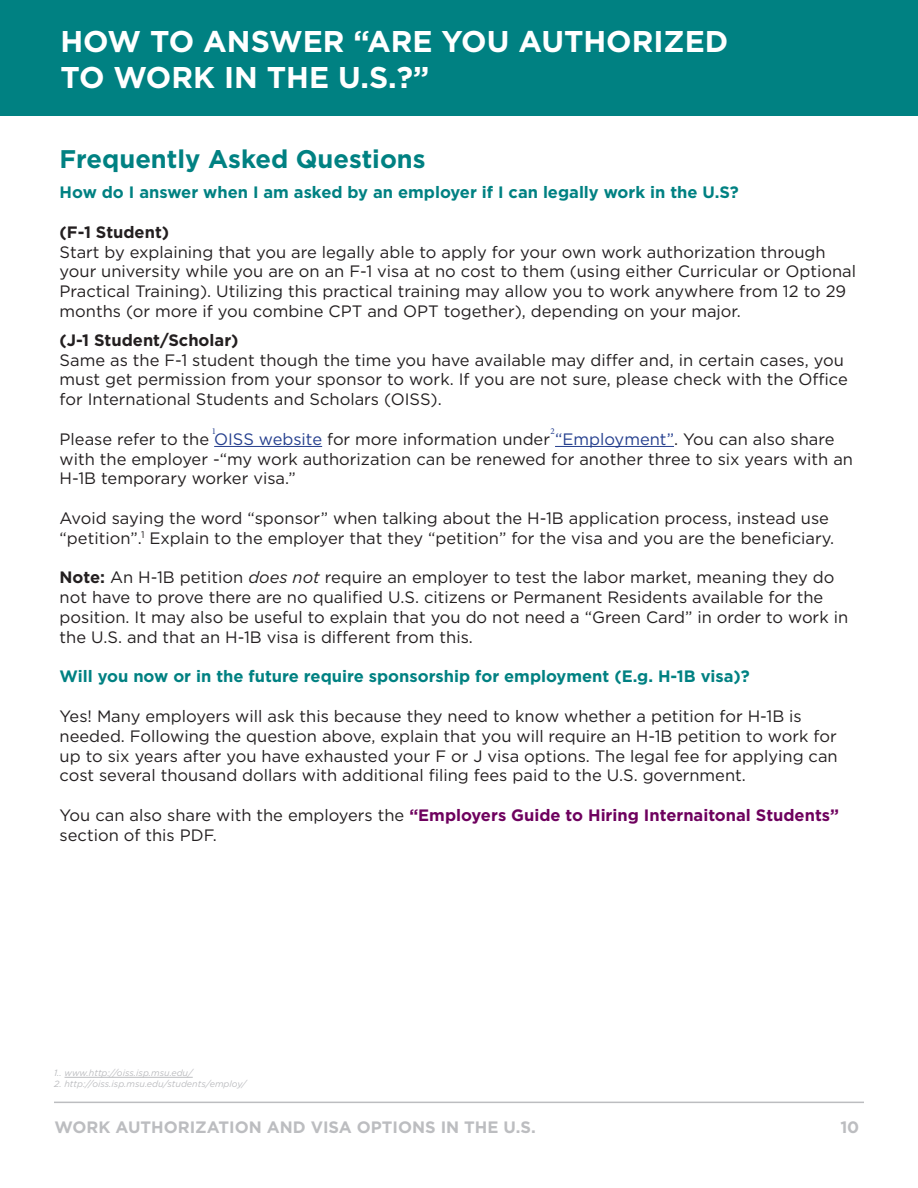
<style>
.page{position:relative;width:918px;height:1188px;background:#fff}
.page>*{position:absolute;margin:0;border:0;box-sizing:border-box;transform-origin:0 0}
.t1{font:700 30px/36px "Gotham";color:#fff}
.t2{font:700 25.5px "Gotham";color:#008182}
.t3{font:16.5px/19.8px "Gotham";color:#231f20}
.t4{font:700 16.5px "Gotham";color:#008182}
.t5{font:700 16.5px "Gotham";color:#bcbdc0}
.t6{font:700 16.5px "Gotham";color:#231f20}
.t7{font:italic 9px "Gotham";color:#bcbdc0}
.t8{font:9px "Minion Pro";color:#253f8e}
.s1{color:#253f8e}
.s2{font-weight:700}
.s3{font-style:italic}
.s4{font-weight:700;color:#6e015e}
</style>
<div class="page">
<hr style="left:214px;top:446px;width:108px;height:1px;background:#253f8e">
<hr style="left:555px;top:446px;width:119px;height:1px;background:#253f8e">
<hr style="left:54px;top:1102px;width:810px;height:1px;background:#bcbdc0">
<hr style="left:65px;top:1077px;width:128px;height:1px;background:#bcbdc0">
<div style="left:0;top:0;width:918px;height:116px;background:#008182"></div>
<h1 class="t1" style="left:60px;top:23px;width:669px">HOW TO ANSWER “ARE YOU AUTHORIZED<br>TO WORK IN THE U.S.?”</h1>
<h2 class="t2" style="left:60px;top:142px;width:368px">Frequently Asked Questions</h2>
<p class="t4" style="left:60px;top:181px;width:681px">How do I answer when I am asked by an employer if I can legally work in the U.S?</p>
<p class="t6" style="left:60px;top:221px;width:111px">(F-1 Student)</p>
<p class="t3" style="left:60px;top:242px;width:798px">Start by explaining that you are legally able to apply for your own work authorization through your university while you are on an F-1 visa at no cost to them (using either Curricular or Optional Practical Training). Utilizing this practical training may allow you to work anywhere from 12 to 29 months (or more if you combine CPT and OPT together), depending on your major.</p>
<p class="t6" style="left:60px;top:329px;width:180px">(J-1 Student/Scholar)</p>
<p class="t3" style="left:60px;top:350px;width:790px">Same as the F-1 student though the time you have available may differ and, in certain cases, you must get permission from your sponsor to work. If you are not sure, please check with the Office for International Students and Scholars (OISS).</p>
<p class="t3" style="left:60px;top:429px;width:795px">Please refer to the <span class="s1">OISS website</span> for more information under <span class="s1">“Employment”</span>. You can also share with the employer -“my work authorization can be renewed for another three to six years with an<br>H-1B temporary worker visa.”</p>
<p class="t3" style="left:60px;top:508px;width:776px">Avoid saying the word “sponsor” when talking about the H-1B application process, instead use “petition”.<sup>1</sup> Explain to the employer that they “petition” for the visa and you are the beneficiary.</p>
<p class="t3" style="left:60px;top:567px;width:790px"><span class="s2">Note:</span> An H-1B petition <span class="s3">does not</span> require an employer to test the labor market, meaning they do not have to prove there are no qualified U.S. citizens or Permanent Residents available for the position. It may also be useful to explain that you do not need a “Green Card” in order to work in the U.S. and that an H-1B visa is different from this.</p>
<p class="t4" style="left:60px;top:666px;width:692px">Will you now or in the future require sponsorship for employment (E.g. H-1B visa)?</p>
<p class="t3" style="left:60px;top:706px;width:780px">Yes! Many employers will ask this because they need to know whether a petition for H-1B is needed. Following the question above, explain that you will require an H-1B petition to work for up to six years after you have exhausted your F or J visa options. The legal fee for applying can cost several thousand dollars with additional filing fees paid to the U.S. government.</p>
<p class="t3" style="left:60px;top:805px;width:781px">You can also share with the employers the <span class="s4">“Employers Guide to Hiring Internaitonal Students” </span>section of this PDF.</p>
<p class="t8" style="left:212px;top:425px;width:6px">1</p>
<p class="t8" style="left:551px;top:425px;width:6px">2</p>
<p class="t7" style="left:54px;top:1067px;width:140px">1.. www.http://oiss.isp.msu.edu/</p>
<p class="t7" style="left:54px;top:1078px;width:194px">2. http://oiss.isp.msu.edu/students/employ/</p>
<p class="t5" style="left:55px;top:1116px;width:483px">WORK AUTHORIZATION AND VISA OPTIONS IN THE U.S.</p>
<p class="t5" style="left:840px;top:1116px;width:21px">10</p>
</div>
